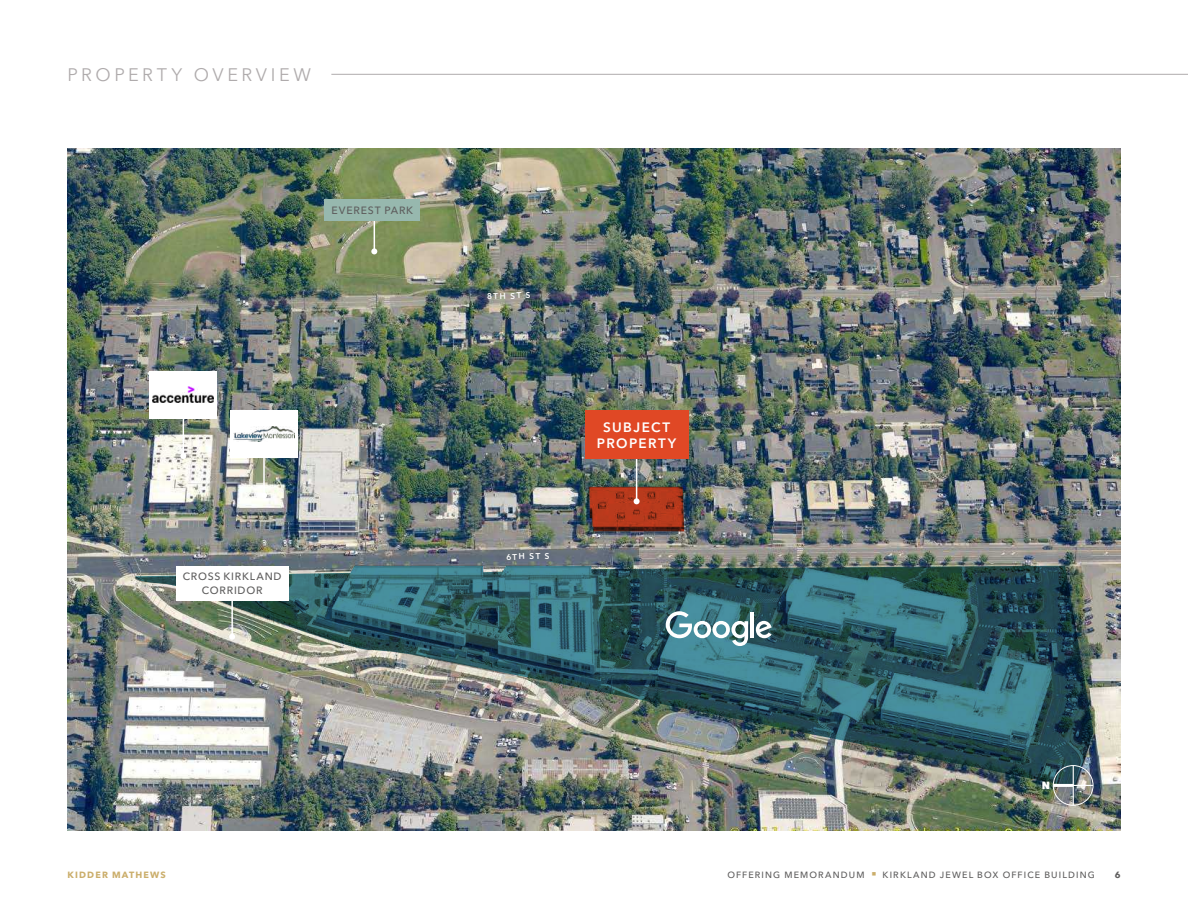
<style>
.page{position:relative;width:1188px;height:918px;background:#fff}
.page>*{position:absolute;margin:0;border:0;box-sizing:border-box;transform-origin:0 0}
.Section_Identifier_-_Sterling_2023{font:18px "Avenir Next LT Pro";letter-spacing:.2em;color:#afabac}
.Subject_Property_Label_-_White_2023{font:600 13.5px/16.5px "Avenir Next LT Pro";letter-spacing:.105em;color:#fff;text-align:center}
.Other_Callout_Text_-_Ash_2023{font:500 10.5px/13.5px "Avenir Next LT Pro";letter-spacing:.075em;color:#5e5d5d;text-align:center}
.t1{font:800 10.35px "Avenir Next LT Pro";color:#fff}
.t2{font:500 9px "Avenir Next LT Pro";letter-spacing:.13em;color:#5e5d5d}
.t3{font:700 9px "Avenir Next LT Pro";letter-spacing:.13em;color:#cbae6b}
.t4{font:700 9px "Avenir Next LT Pro";color:#5e5d5d}
.Street_Names_-_White_2023{font:600 8.25px "Avenir Next LT Pro";color:#fff}
.s1{color:#cbae6b}
</style>
<div class="page">
<img style="left:68px;top:149px;width:1052px;height:681px">
<hr style="left:636px;top:445px;width:1px;height:56px;background:#fff">
<svg style="left:589px;top:487px;width:95px;height:44px;background:#a3361d"></svg>
<div style="left:585px;top:411px;width:103px;height:48px;background:#e04825"></div>
<img style="left:134px;top:566px;width:960px;height:222px">
<svg style="left:666px;top:611px;width:82px;height:35px"></svg>
<svg style="left:756px;top:621px;width:16px;height:17px"></svg>
<hr style="left:751px;top:612px;width:3px;height:26px;background:#fff">
<hr style="left:263px;top:458px;width:2px;height:37px;background:#fff">
<svg style="left:261px;top:492px;width:6px;height:6px"></svg>
<div style="left:230px;top:411px;width:68px;height:47px;background:#fff"></div>
<img style="left:234px;top:427px;width:60px;height:15px">
<hr style="left:183px;top:418px;width:1px;height:38px;background:#fff">
<svg style="left:180px;top:453px;width:6px;height:6px"></svg>
<div style="left:150px;top:371px;width:67px;height:47px;background:#fff"></div>
<img style="left:153px;top:387px;width:61px;height:16px">
<hr style="left:231px;top:599px;width:2px;height:38px;background:#fff">
<svg style="left:229px;top:634px;width:6px;height:6px"></svg>
<div style="left:176px;top:566px;width:112px;height:35px;background:#fff"></div>
<div style="left:1053px;top:765px;width:40px;height:41px;border:1px solid #fff;border-radius:50%"></div>
<hr style="left:1053px;top:784px;width:20px;height:3px;background:#fff">
<hr style="left:1073px;top:766px;width:1px;height:39px;background:#fff">
<svg style="left:1074px;top:785px;width:19px;height:1px"></svg>
<hr style="left:374px;top:221px;width:1px;height:30px;background:#fff">
<svg style="left:371px;top:248px;width:6px;height:6px"></svg>
<div style="left:325px;top:199px;width:95px;height:22px;background:#97b8ae"></div>
<hr style="left:331px;top:74px;width:857px;height:1px;background:#afabac">
<p class="Section_Identifier_-_Sterling_2023" style="left:68px;top:64px;width:245px">PROPERTY OVERVIEW</p>
<p class="Other_Callout_Text_-_Ash_2023" style="left:332px;top:203px;width:83px">EVEREST PARK</p>
<p class="Other_Callout_Text_-_Ash_2023" style="left:183px;top:570px;width:100px">CROSS KIRKLAND<br>CORRIDOR</p>
<p class="Street_Names_-_White_2023" style="left:487px;top:292px;width:45px;rotate:-2deg">8TH ST S</p>
<p class="Street_Names_-_White_2023" style="left:506px;top:552px;width:45px;rotate:-2deg">6TH ST S</p>
<p class="Subject_Property_Label_-_White_2023" style="left:597px;top:419px;width:81px">SUBJECT<br>PROPERTY</p>
<p class="t1" style="left:1042px;top:779px;width:10px">N</p>
<p class="t3" style="left:68px;top:869px;width:100px">KIDDER MATHEWS</p>
<p class="t2" style="left:727px;top:869px;width:369px">OFFERING MEMORANDUM <span class="s1">■</span> KIRKLAND JEWEL BOX OFFICE BUILDING</p>
<p class="t4" style="left:1115px;top:869px;width:7px">6</p>
</div>
